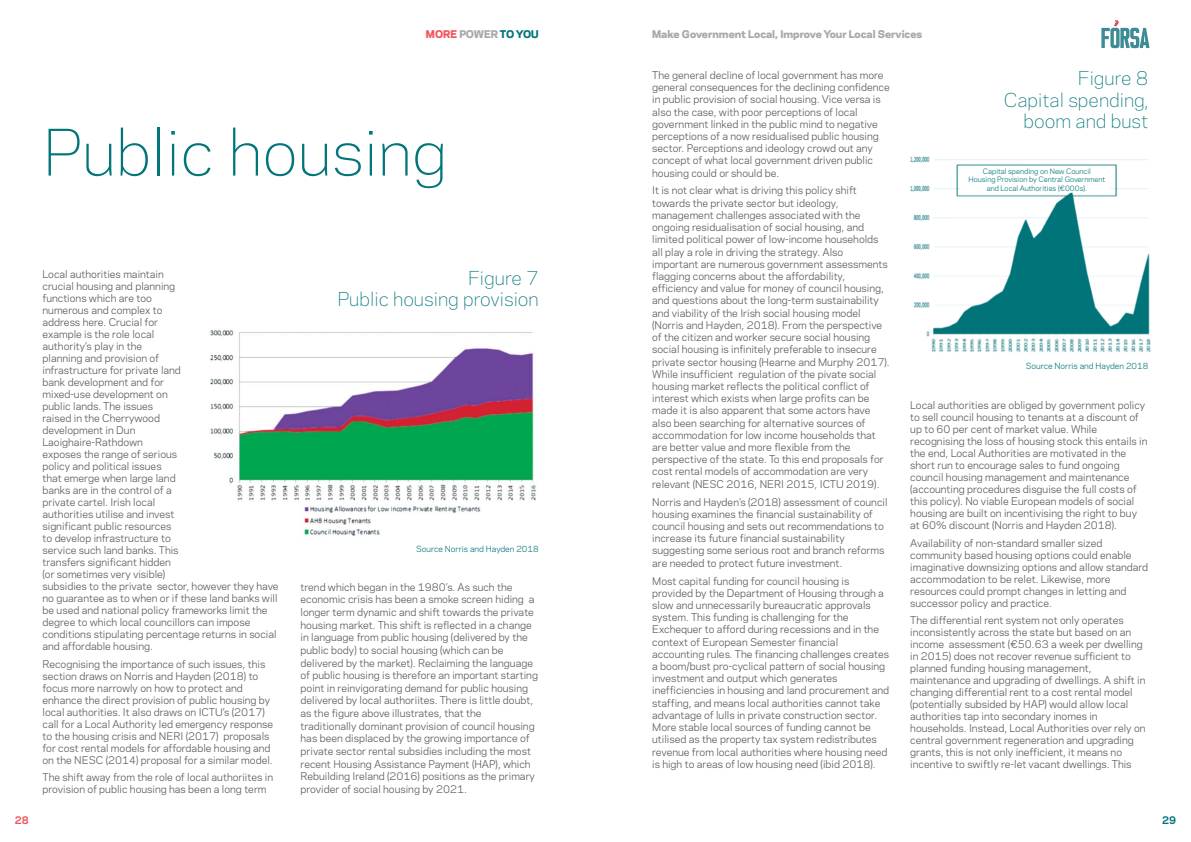
<style>
.page{position:relative;width:1191px;height:842px;background:#fff}
.page>*{position:absolute;margin:0;border:0;box-sizing:border-box;transform-origin:0 0}
.t1{font:300 60px "Polaris";color:#00757a}
.t2{font:300 18px/21.6px "Polaris";color:#00757a;text-align:right}
.t3{font:10px/12px "Polaris";color:#58595b}
.t4{font:800 10px "Polaris";color:#a7a9ac}
.t5{font:700 10px "Polaris";color:#00757a}
.t6{font:700 10px "Polaris";color:#f05662}
.t7{font:8px "Polaris";color:#00757a}
.t8{font:7px/8.4px "Polaris";color:#00757a;text-align:center}
.s1{color:#f05662}
.s2{color:#00757a}
</style>
<div class="page">
<svg style="left:1101px;top:20px;width:48px;height:28px"></svg>
<img style="left:210px;top:330px;width:326px;height:206px">
<img style="left:910px;top:156px;width:241px;height:197px">
<p class="t4" style="left:426px;top:29px;width:114px"><span class="s1">MORE</span> POWER <span class="s2">TO YOU</span></p>
<p class="t1" style="left:43px;top:128px;width:406px">Public housing</p>
<p class="t6" style="left:15px;top:816px;width:15px">28</p>
<p class="t3" style="left:43px;top:269px;width:238px">Local authorities maintain<br>crucial housing and planning<br>functions which are too<br>numerous and complex to<br>address here. Crucial for<br>example is the role local<br>authority’s play in the<br>planning and provision of<br>infrastructure for private land<br>bank development and for<br>mixed-use development on<br>public lands. The issues<br>raised in the Cherrywood<br>development in Dun<br>Laoighaire-Rathdown<br>exposes the range of serious<br>policy and political issues<br>that emerge when large land<br>banks are in the control of a<br>private cartel. Irish local<br>authorities utilise and invest<br>significant public resources<br>to develop infrastructure to<br>service such land banks. This<br>transfers significant hidden<br>(or sometimes very visible)<br>subsidies to the private sector, however they have no guarantee as to when or if these land banks will be used and national policy frameworks limit the degree to which local councillors can impose conditions stipulating percentage returns in social and affordable housing.</p>
<p class="t3" style="left:43px;top:658px;width:232px">Recognising the importance of such issues, this section draws on Norris and Hayden (2018) to focus more narrowly on how to protect and enhance the direct provision of public housing by local authorities. It also draws on ICTU’s (2017) call for a Local Authority led emergency response to the housing crisis and NERI (2017) proposals for cost rental models for affordable housing and on the NESC (2014) proposal for a similar model.</p>
<p class="t3" style="left:43px;top:772px;width:232px">The shift away from the role of local authoriites in provision of public housing has been a long term</p>
<p class="t2" style="left:337px;top:268px;width:203px">Figure 7<br>Public housing provision</p>
<p class="t7" style="left:416px;top:546px;width:124px">Source Norris and Hayden 2018</p>
<p class="t3" style="left:300px;top:581px;width:239px;line-height:12.6px">trend which began in the 1980’s. As such the economic crisis has been a smoke screen hiding a longer term dynamic and shift towards the private housing market. This shift is reflected in a change in language from public housing (delivered by the public body) to social housing (which can be delivered by the market). Reclaiming the language of public housing is therefore an important starting point in reinvigorating demand for public housing delivered by local authoriites. There is little doubt, as the figure above illustrates, that the traditionally dominant provision of council housing has been displaced by the growing importance of private sector rental subsidies including the most recent Housing Assistance Payment (HAP), which Rebuilding Ireland (2016) positions as the primary provider of social housing by 2021.</p>
<p class="t4" style="left:652px;top:29px;width:271px">Make Government Local, Improve Your Local Services</p>
<p class="t3" style="left:652px;top:70px;width:239px">The general decline of local government has more general consequences for the declining confidence in public provision of social housing. Vice versa is also the case, with poor perceptions of local government linked in the public mind to negative perceptions of a now residualised public housing sector. Perceptions and ideology crowd out any concept of what local government driven public housing could or should be.</p>
<p class="t3" style="left:652px;top:185px;width:239px">It is not clear what is driving this policy shift towards the private sector but ideology, management challenges associated with the ongoing residualisation of social housing, and limited political power of low-income households all play a role in driving the strategy. Also important are numerous government assessments flagging concerns about the affordability, efficiency and value for money of council housing, and questions about the long-term sustainability and viability of the Irish social housing model (Norris and Hayden, 2018). From the perspective of the citizen and worker secure social housing social housing is infinitely preferable to insecure private sector housing (Hearne and Murphy 2017).<br>While insufficient regulation of the pivate social housing market reflects the political conflict of interest which exists when large profits can be made it is also apparent that some actors have also been searching for alternative sources of accommodation for low income households that are better value and more flexible from the perspective of the state. To this end proposals for cost rental models of accommodation are very relevant (NESC 2016, NERI 2015, ICTU 2019).</p>
<p class="t3" style="left:652px;top:496px;width:237px">Norris and Hayden’s (2018) assessment of council housing examines the financial sustainability of council housing and sets out recommendations to increase its future financial sustainability suggesting some serious root and branch reforms are needed to protect future investment.</p>
<p class="t3" style="left:652px;top:575px;width:238px">Most capital funding for council housing is provided by the Department of Housing through a slow and unnecessarily bureaucratic approvals system. This funding is challenging for the Exchequer to afford during recessions and in the context of European Semester financial accounting rules. The financing challenges creates a boom/bust pro-cyclical pattern of social housing investment and output which generates inefficiencies in housing and land procurement and staffing, and means local authorities cannot take advantage of lulls in private construction sector.<br>More stable local sources of funding cannot be utilised as the property tax system redistributes revenue from local authorities where housing need is high to areas of low housing need (ibid 2018).</p>
<p class="t2" style="left:1004px;top:69px;width:146px">Figure 8<br>Capital spending, boom and bust</p>
<p class="t8" style="left:968px;top:168px;width:138px">Capital spending on New Council<br>Housing Provision by Central Government and Local Authorities (€000s).</p>
<p class="t7" style="left:1025px;top:362px;width:124px">Source Norris and Hayden 2018</p>
<p class="t3" style="left:910px;top:400px;width:239px">Local authorities are obliged by government policy to sell council housing to tenants at a discount of up to 60 per cent of market value. While recognising the loss of housing stock this entails in the end, Local Authorities are motivated in the short run to encourage sales to fund ongoing council housing management and maintenance (accounting procedures disguise the full costs of this policy). No viable European models of social housing are built on incentivising the right to buy at 60% discount (Norris and Hayden 2018).</p>
<p class="t3" style="left:910px;top:538px;width:239px">Availability of non-standard smaller sized community based housing options could enable imaginative downsizing options and allow standard accommodation to be relet. Likewise, more resources could prompt changes in letting and successor policy and practice.</p>
<p class="t3" style="left:910px;top:615px;width:237px">The differential rent system not only operates inconsistently across the state but based on an income assessment (€50.63 a week per dwelling in 2015) does not recover revenue sufficient to planned funding housing management, maintenance and upgrading of dwellings. A shift in changing differential rent to a cost rental model (potentially subsided by HAP) would allow local authorities tap into secondary inomes in households. Instead, Local Authorities over rely on central government regeneration and upgrading grants, this is not only inefficient, it means no incentive to swiftly re-let vacant dwellings. This</p>
<p class="t5" style="left:1162px;top:816px;width:15px">29</p>
</div>
